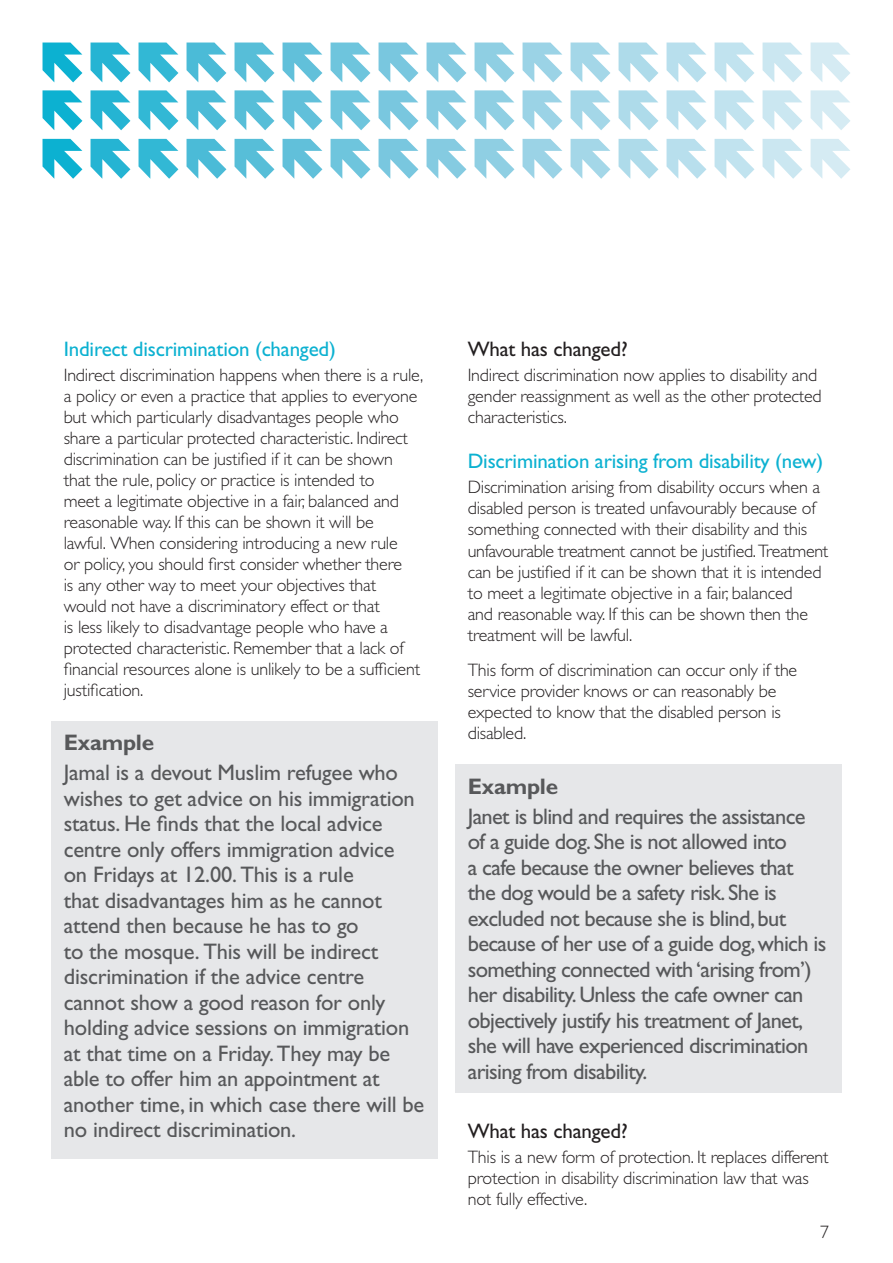
<style>
.page{position:relative;width:893px;height:1263px;background:#fff}
.page>*{position:absolute;margin:0;border:0;box-sizing:border-box;transform-origin:0 0}
.t1{font:22.5px/25.5px "Gill Sans";letter-spacing:-.01em;color:#57585a}
.t2{font:22.5px/25.5px "Gill Sans";letter-spacing:-.03em;color:#57585a}
.t3{font:700 22.5px "Gill Sans";letter-spacing:-.01em;color:#57585a}
.t4{font:21px "Gill Sans";letter-spacing:-.01em;color:#0cb1d1}
.t5{font:21px "Gill Sans";letter-spacing:-.01em;color:#231f20}
.t6{font:300 18px/21px "Gill Sans";letter-spacing:-.01em;color:#231f20}
</style>
<div class="page">
<div style="left:455px;top:764px;width:387px;height:329px;background:#e6e7e9"></div>
<div style="left:51px;top:721px;width:387px;height:437px;background:#e6e7e9"></div>
<svg style="left:91px;top:139px;width:39px;height:40px"></svg>
<svg style="left:139px;top:139px;width:39px;height:40px"></svg>
<svg style="left:43px;top:139px;width:39px;height:40px"></svg>
<svg style="left:187px;top:139px;width:39px;height:40px"></svg>
<svg style="left:235px;top:139px;width:39px;height:40px"></svg>
<svg style="left:283px;top:139px;width:39px;height:40px"></svg>
<svg style="left:331px;top:139px;width:39px;height:40px"></svg>
<svg style="left:379px;top:139px;width:39px;height:40px"></svg>
<svg style="left:427px;top:139px;width:39px;height:40px"></svg>
<svg style="left:475px;top:139px;width:39px;height:40px"></svg>
<svg style="left:523px;top:139px;width:39px;height:40px"></svg>
<svg style="left:571px;top:139px;width:39px;height:40px"></svg>
<svg style="left:619px;top:139px;width:39px;height:40px"></svg>
<svg style="left:91px;top:43px;width:39px;height:39px"></svg>
<svg style="left:91px;top:90px;width:39px;height:40px"></svg>
<svg style="left:235px;top:43px;width:39px;height:39px"></svg>
<svg style="left:235px;top:90px;width:39px;height:40px"></svg>
<svg style="left:283px;top:90px;width:39px;height:40px"></svg>
<svg style="left:379px;top:43px;width:39px;height:39px"></svg>
<svg style="left:379px;top:90px;width:39px;height:40px"></svg>
<svg style="left:427px;top:43px;width:39px;height:39px"></svg>
<svg style="left:427px;top:90px;width:39px;height:40px"></svg>
<svg style="left:475px;top:43px;width:39px;height:39px"></svg>
<svg style="left:475px;top:90px;width:39px;height:40px"></svg>
<svg style="left:523px;top:90px;width:39px;height:40px"></svg>
<svg style="left:619px;top:90px;width:39px;height:40px"></svg>
<svg style="left:667px;top:43px;width:39px;height:39px"></svg>
<svg style="left:43px;top:43px;width:39px;height:39px"></svg>
<svg style="left:43px;top:90px;width:39px;height:40px"></svg>
<svg style="left:714px;top:43px;width:40px;height:39px"></svg>
<svg style="left:283px;top:43px;width:39px;height:39px"></svg>
<svg style="left:331px;top:43px;width:39px;height:39px"></svg>
<svg style="left:331px;top:90px;width:39px;height:40px"></svg>
<svg style="left:523px;top:43px;width:39px;height:39px"></svg>
<svg style="left:571px;top:43px;width:39px;height:39px"></svg>
<svg style="left:571px;top:90px;width:39px;height:40px"></svg>
<svg style="left:619px;top:43px;width:39px;height:39px"></svg>
<svg style="left:187px;top:43px;width:39px;height:39px"></svg>
<svg style="left:187px;top:90px;width:39px;height:40px"></svg>
<svg style="left:139px;top:43px;width:39px;height:39px"></svg>
<svg style="left:139px;top:90px;width:39px;height:40px"></svg>
<svg style="left:762px;top:43px;width:40px;height:39px"></svg>
<svg style="left:810px;top:43px;width:40px;height:39px"></svg>
<svg style="left:667px;top:90px;width:39px;height:40px"></svg>
<svg style="left:714px;top:90px;width:40px;height:40px"></svg>
<svg style="left:762px;top:90px;width:40px;height:40px"></svg>
<svg style="left:810px;top:90px;width:40px;height:40px"></svg>
<svg style="left:667px;top:139px;width:39px;height:40px"></svg>
<svg style="left:714px;top:139px;width:40px;height:40px"></svg>
<svg style="left:762px;top:139px;width:40px;height:40px"></svg>
<svg style="left:810px;top:139px;width:40px;height:40px"></svg>
<h2 class="t4" style="left:64px;top:337px;width:274px">Indirect discrimination (changed)</h2>
<p class="t6" style="left:64px;top:365px;width:361px">Indirect discrimination happens when there is a rule, a policy or even a practice that applies to everyone but which particularly disadvantages people who share a particular protected characteristic. Indirect discrimination can be justified if it can be shown that the rule, policy or practice is intended to<br>meet a legitimate objective in a fair, balanced and reasonable way. If this can be shown it will be<br>lawful. When considering introducing a new rule<br>or policy, you should first consider whether there<br>is any other way to meet your objectives that would not have a discriminatory effect or that<br>is less likely to disadvantage people who have a protected characteristic. Remember that a lack of financial resources alone is unlikely to be a sufficient justification.</p>
<h3 class="t3" style="left:64px;top:729px;width:92px">Example</h3>
<p class="t1" style="left:64px;top:760px;width:362px">Jamal is a devout Muslim refugee who wishes to get advice on his immigration status. He finds that the local advice centre only offers immigration advice<br>on Fridays at 12.00. This is a rule<br>that disadvantages him as he cannot attend then because he has to go<br>to the mosque. This will be indirect discrimination if the advice centre cannot show a good reason for only holding advice sessions on immigration at that time on a Friday. They may be able to offer him an appointment at another time, in which case there will be no indirect discrimination.</p>
<h3 class="t5" style="left:468px;top:337px;width:162px">What has changed?</h3>
<p class="t6" style="left:468px;top:365px;width:356px">Indirect discrimination now applies to disability and gender reassignment as well as the other protected characteristics.</p>
<h2 class="t4" style="left:468px;top:449px;width:357px">Discrimination arising from disability (new)</h2>
<p class="t6" style="left:468px;top:477px;width:362px">Discrimination arising from disability occurs when a disabled person is treated unfavourably because of something connected with their disability and this unfavourable treatment cannot be justified.Treatment can be justified if it can be shown that it is intended to meet a legitimate objective in a fair, balanced<br>and reasonable way. If this can be shown then the treatment will be lawful.</p>
<p class="t6" style="left:468px;top:660px;width:331px">This form of discrimination can occur only if the service provider knows or can reasonably be expected to know that the disabled person is disabled.</p>
<h3 class="t3" style="left:468px;top:773px;width:92px">Example</h3>
<p class="t2" style="left:468px;top:803px;width:360px">Janet is blind and requires the assistance of a guide dog.She is not allowed into<br>a cafe because the owner believes that the dog would be a safety risk.She is excluded not because she is blind,but because of her use of a guide dog,which is something connected with‘arising from’) her disability.Unless the cafe owner can objectively justify his treatment of Janet, she will have experienced discrimination arising from disability.</p>
<h3 class="t5" style="left:468px;top:1119px;width:162px">What has changed?</h3>
<p class="t6" style="left:468px;top:1147px;width:362px">This is a new form of protection. It replaces different protection in disability discrimination law that was not fully effective.</p>
<p class="t6" style="left:820px;top:1222px;width:10px">7</p>
</div>
